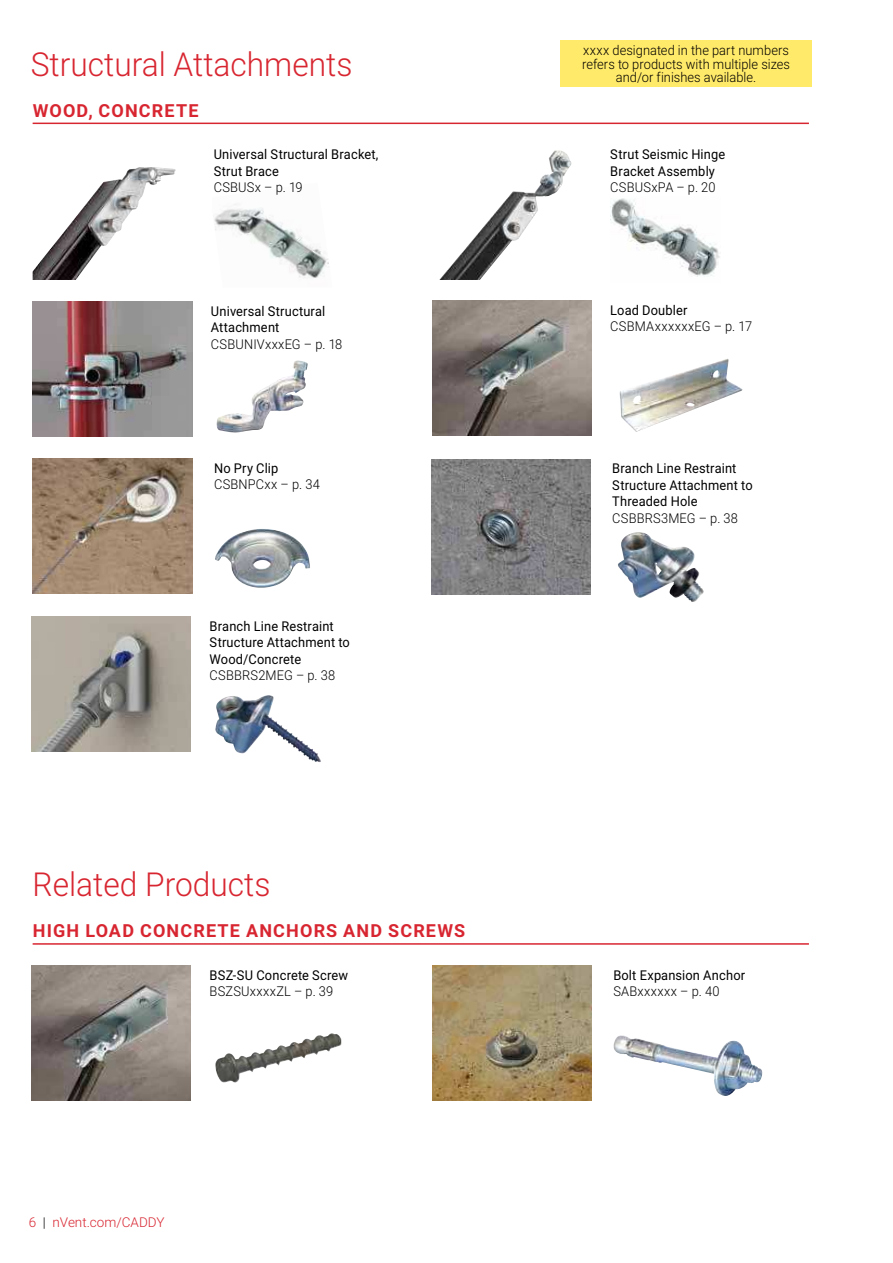
<style>
.page{position:relative;width:893px;height:1263px;background:#fff}
.page>*{position:absolute;margin:0;border:0;box-sizing:border-box;transform-origin:0 0}
.t1{font:300 33px "Roboto";color:#d82631;scale:.96 1}
.t2{font:700 18px "Roboto";letter-spacing:.065em;color:#d82631}
.t3{font:13.5px/16.5px "Roboto";letter-spacing:.015em;color:#000;scale:.95 1}
.t4{font:300 13.5px/13.5px "Roboto";letter-spacing:.01em;color:#000;text-align:center;scale:.95 1}
.t5{font:300 13.5px "Roboto";color:#d82631}
.t6{font:300 13.5px "Roboto";letter-spacing:.03em;color:#000;scale:.95 1}
.s1{color:#000}
</style>
<div class="page">
<div style="left:560px;top:40px;width:252px;height:47px;background:#ffea69"></div>
<hr style="left:33px;top:123px;width:776px;height:1px;background:#d82631">
<img style="left:216px;top:360px;width:92px;height:73px">
<img style="left:33px;top:302px;width:159px;height:135px">
<img style="left:214px;top:204px;width:115px;height:74px">
<img style="left:611px;top:198px;width:109px;height:79px">
<img style="left:439px;top:150px;width:132px;height:130px">
<img style="left:33px;top:167px;width:142px;height:113px">
<img style="left:619px;top:359px;width:124px;height:73px">
<img style="left:432px;top:301px;width:159px;height:135px">
<img style="left:33px;top:458px;width:159px;height:135px">
<img style="left:215px;top:529px;width:95px;height:59px">
<hr style="left:33px;top:943px;width:776px;height:2px;background:#d82631">
<img style="left:215px;top:1033px;width:127px;height:50px">
<img style="left:32px;top:965px;width:159px;height:135px">
<img style="left:32px;top:617px;width:159px;height:135px">
<img style="left:215px;top:696px;width:72px;height:57px">
<img style="left:431px;top:459px;width:159px;height:135px">
<img style="left:618px;top:537px;width:86px;height:65px">
<img style="left:432px;top:965px;width:159px;height:135px">
<img style="left:613px;top:1035px;width:150px;height:61px">
<h1 class="t1" style="left:31px;top:50px;width:337px">Structural Attachments</h1>
<p class="t4" style="left:582px;top:45px;width:220px">xxxx designated in the part numbers refers to products with multiple sizes and/or finishes available.</p>
<h2 class="t2" style="left:33px;top:102px;width:167px">WOOD, CONCRETE</h2>
<p class="t3" style="left:214px;top:147px;width:175px">Universal Structural Bracket,<br>Strut Brace</p>
<p class="t4" style="left:214px;top:182px;width:95px">CSBUSx – p. 19</p>
<p class="t3" style="left:211px;top:304px;width:122px">Universal Structural<br>Attachment</p>
<p class="t4" style="left:211px;top:338px;width:140px">CSBUNIVxxxEG – p. 18</p>
<p class="t3" style="left:214px;top:461px;width:69px">No Pry Clip</p>
<p class="t4" style="left:214px;top:479px;width:113px">CSBNPCxx – p. 34</p>
<p class="t3" style="left:210px;top:619px;width:149px">Branch Line Restraint<br>Structure Attachment to<br>Wood/Concrete</p>
<p class="t4" style="left:210px;top:670px;width:134px">CSBBRS2MEG – p. 38</p>
<h1 class="t1" style="left:33px;top:869px;width:249px">Related Products</h1>
<h2 class="t2" style="left:33px;top:923px;width:434px">HIGH LOAD CONCRETE ANCHORS AND SCREWS</h2>
<p class="t3" style="left:210px;top:967px;width:147px">BSZ-SU Concrete Screw</p>
<p class="t4" style="left:210px;top:986px;width:132px">BSZSUxxxxZL – p. 39</p>
<p class="t5" style="left:29px;top:1216px;width:137px">6 <span class="s1">|</span> nVent.com/CADDY</p>
<p class="t3" style="left:610px;top:147px;width:123px">Strut Seismic Hinge<br>Bracket Assembly</p>
<p class="t4" style="left:610px;top:182px;width:112px">CSBUSxPA – p. 20</p>
<p class="t3" style="left:610px;top:303px;width:83px">Load Doubler</p>
<p class="t4" style="left:610px;top:321px;width:151px">CSBMAxxxxxxEG – p. 17</p>
<p class="t3" style="left:612px;top:461px;width:149px">Branch Line Restraint<br>Structure Attachment to<br>Threaded Hole</p>
<p class="t4" style="left:612px;top:512px;width:134px">CSBBRS3MEG – p. 38</p>
<p class="t3" style="left:613px;top:967px;width:140px">Bolt Expansion Anchor</p>
<p class="t6" style="left:613px;top:985px;width:113px">SABxxxxxx – p. 40</p>
</div>
